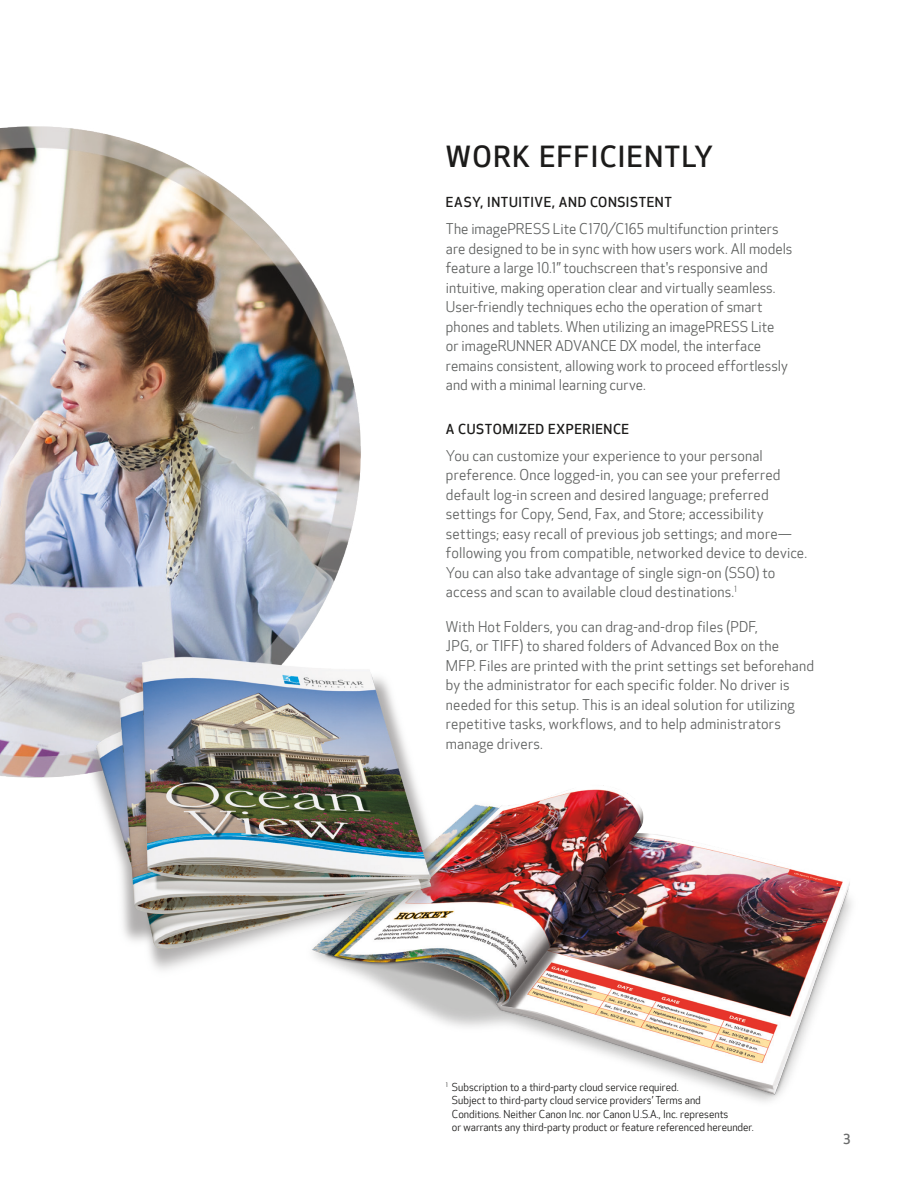
<style>
.page{position:relative;width:918px;height:1188px;background:#fff}
.page>*{position:absolute;margin:0;border:0;box-sizing:border-box;transform-origin:0 0}
.Page_Header{font:500 28.5px "Optic Sans 301";letter-spacing:.05em;color:#1c1b1a}
.Gray_Text_Last_Parag{font:14.25px/19.5px "Optic Sans 201";letter-spacing:.01em;color:#5f6160}
.TEXT_Subhead{font:500 13.5px "Optic Sans 301";letter-spacing:.04em;color:#1c1b1a}
.t1{font:500 13.5px "Optic Sans 301";color:#6b6c6c}
.FootnotesSP{font:10.5px/13.5px "Optic Sans 201";color:#1c1b1a}
</style>
<div class="page">
<img style="left:0;top:126px;width:361px;height:652px">
<img style="left:389px;top:785px;width:463px;height:317px">
<img style="left:68px;top:629px;width:380px;height:364px">
<h1 class="Page_Header" style="left:446px;top:141px;width:269px">WORK EFFICIENTLY</h1>
<h2 class="TEXT_Subhead" style="left:446px;top:194px;width:227px">EASY, INTUITIVE, AND CONSISTENT</h2>
<p class="Gray_Text_Last_Parag" style="left:446px;top:220px;width:348px">The imagePRESS Lite C170/C165 multifunction printers are designed to be in sync with how users work. All models feature a large 10.1” touchscreen that's responsive and intuitive, making operation clear and virtually seamless.<br>User-friendly techniques echo the operation of smart phones and tablets. When utilizing an imagePRESS Lite<br>or imageRUNNER ADVANCE DX model, the interface remains consistent, allowing work to proceed effortlessly and with a minimal learning curve.</p>
<h2 class="TEXT_Subhead" style="left:446px;top:421px;width:185px">A CUSTOMIZED EXPERIENCE</h2>
<p class="Gray_Text_Last_Parag" style="left:446px;top:446px;width:363px">You can customize your experience to your personal preference. Once logged-in, you can see your preferred default log-in screen and desired language; preferred settings for Copy, Send, Fax, and Store; accessibility settings; easy recall of previous job settings; and more— following you from compatible, networked device to device.<br>You can also take advantage of single sign-on (SSO) to access and scan to available cloud destinations.<sup>1</sup></p>
<p class="Gray_Text_Last_Parag" style="left:446px;top:617px;width:370px">With Hot Folders, you can drag-and-drop files (PDF,<br>JPG, or TIFF) to shared folders of Advanced Box on the<br>MFP. Files are printed with the print settings set beforehand by the administrator for each specific folder. No driver is needed for this setup. This is an ideal solution for utilizing repetitive tasks, workflows, and to help administrators manage drivers.</p>
<p class="FootnotesSP" style="left:452px;top:1081px;width:303px;text-indent:-6px"><sup>1</sup> Subscription to a third-party cloud service required.<br>Subject to third-party cloud service providers’ Terms and<br>Conditions. Neither Canon Inc. nor Canon U.S.A., Inc. represents<br>or warrants any third-party product or feature referenced hereunder.</p>
<p class="t1" style="left:843px;top:1132px;width:9px">3</p>
</div>
